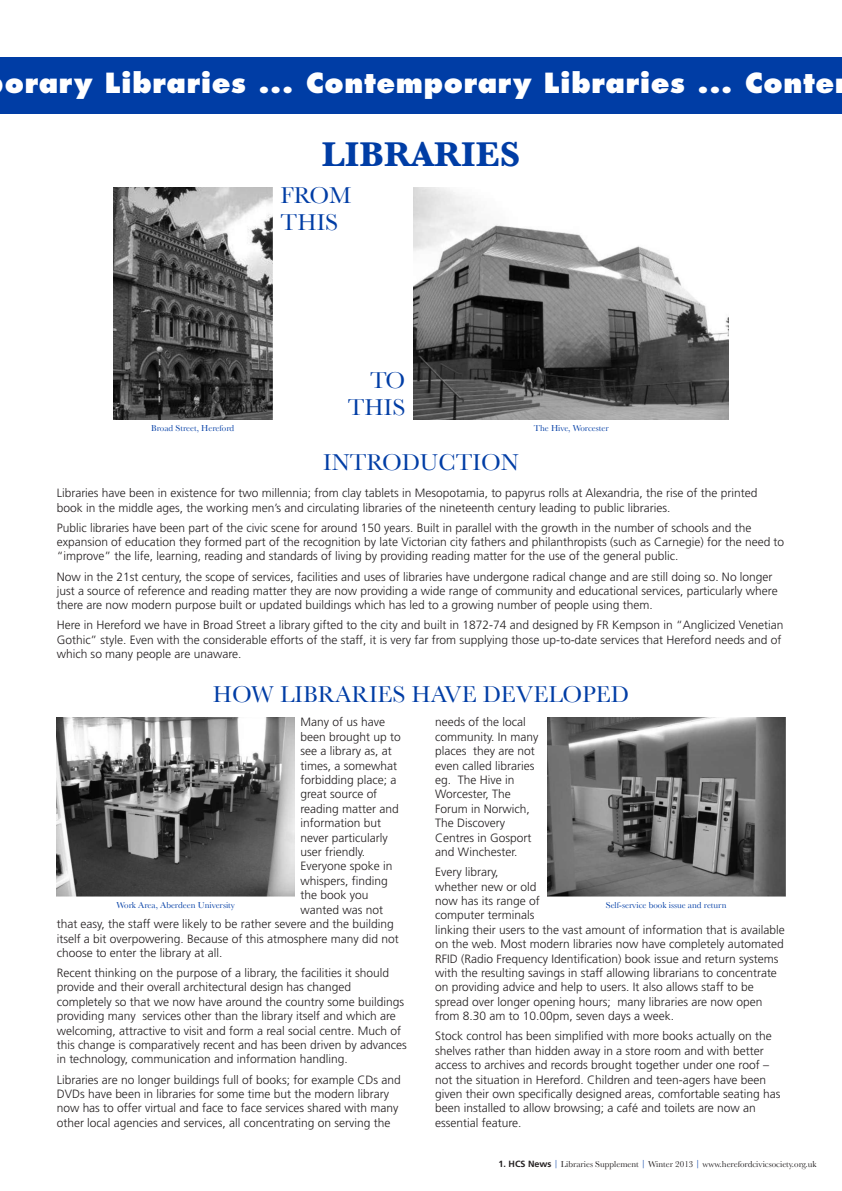
<style>
.page{position:relative;width:842px;height:1191px;background:#fff}
.page>*{position:absolute;margin:0;border:0;box-sizing:border-box;transform-origin:0 0}
.t1{font:700 36px "Baskerville";color:#003da5}
.t2{font:800 27px "Futura";letter-spacing:.025em;color:#fff}
.t3{font:24px/27px "Baskerville";color:#003da5}
.t4{font:300 12px/14.4px "Frutiger";color:#231f20}
.t5{font:9px "Baskerville";color:#003da5}
.t6{font:9px "Baskerville";color:#231f20}
.s1{font-family:"Frutiger LT";font-weight:700}
.s2{color:#003da5}
</style>
<div class="page">
<img style="left:113px;top:187px;width:159px;height:233px">
<img style="left:414px;top:187px;width:315px;height:233px">
<div style="left:0;top:57px;width:842px;height:56px;background:#003da5"></div>
<img style="left:57px;top:717px;width:238px;height:179px">
<img style="left:547px;top:717px;width:238px;height:179px">
<h2 class="t2" style="left:5px;top:71px;width:831px">orary Libraries ... Contemporary Libraries ... Conte</h2>
<h1 class="t1" style="left:322px;top:134px;width:199px">LIBRARIES</h1>
<h3 class="t3" style="left:281px;top:182px;width:72px">FrOm<br>THIS</h3>
<h3 class="t3" style="left:348px;top:366px;width:59px;text-align:right">TO<br>THIS</h3>
<p class="t5" style="left:151px;top:423px;width:85px">Broad Street, Hereford</p>
<p class="t5" style="left:534px;top:423px;width:76px">The Hive, Worcester</p>
<h3 class="t3" style="left:323px;top:448px;width:197px">INTrODUCTION</h3>
<p class="t4" style="left:57px;top:487px;width:702px">Libraries have been in existence for two millennia; from clay tablets in Mesopotamia, to papyrus rolls at Alexandria, the rise of the printed book in the middle ages, the working men’s and circulating libraries of the nineteenth century leading to public libraries.</p>
<p class="t4" style="left:57px;top:521px;width:729px">Public libraries have been part of the civic scene for around 150 years. Built in parallel with the growth in the number of schools and the expansion of education they formed part of the recognition by late Victorian city fathers and philanthropists (such as Carnegie) for the need to “improve” the life, learning, reading and standards of living by providing reading matter for the use of the general public.</p>
<p class="t4" style="left:57px;top:570px;width:722px">Now in the 21st century, the scope of services, facilities and uses of libraries have undergone radical change and are still doing so. No longer just a source of reference and reading matter they are now providing a wide range of community and educational services, particularly where there are now modern purpose built or updated buildings which has led to a growing number of people using them.</p>
<p class="t4" style="left:57px;top:619px;width:728px">Here in Hereford we have in Broad Street a library gifted to the city and built in 1872-74 and designed by FR Kempson in “Anglicized Venetian<br>Gothic” style. Even with the considerable efforts of the staff, it is very far from supplying those up-to-date services that Hereford needs and of which so many people are unaware.</p>
<h3 class="t3" style="left:213px;top:681px;width:417px">HOW LIBrArIES HAVE DEVELOPED</h3>
<p class="t4" style="left:300px;top:716px;width:86px">Many of us have</p>
<p class="t4" style="left:300px;top:730px;width:102px">been brought up to</p>
<p class="t4" style="left:300px;top:745px;width:93px">see a library as, at</p>
<p class="t4" style="left:300px;top:759px;width:98px">times, a somewhat</p>
<p class="t4" style="left:300px;top:773px;width:97px">forbidding place; a</p>
<p class="t4" style="left:300px;top:788px;width:78px">great source of</p>
<p class="t4" style="left:300px;top:802px;width:100px">reading matter and</p>
<p class="t4" style="left:300px;top:817px;width:82px">information but</p>
<p class="t4" style="left:300px;top:831px;width:89px">never particularly</p>
<p class="t4" style="left:300px;top:845px;width:66px">user friendly.</p>
<p class="t4" style="left:300px;top:860px;width:93px">Everyone spoke in</p>
<p class="t4" style="left:300px;top:874px;width:89px">whispers, finding</p>
<p class="t4" style="left:300px;top:889px;width:69px">the book you</p>
<p class="t4" style="left:300px;top:903px;width:84px">wanted was not</p>
<p class="t4" style="left:57px;top:917px;width:339px">that easy, the staff were likely to be rather severe and the building</p>
<p class="t4" style="left:57px;top:932px;width:344px">itself a bit overpowering. Because of this atmosphere many did not</p>
<p class="t4" style="left:57px;top:946px;width:167px">choose to enter the library at all.</p>
<p class="t4" style="left:57px;top:966px;width:352px">Recent thinking on the purpose of a library, the facilities it should provide and their overall architectural design has changed completely so that we now have around the country some buildings providing many services other than the library itself and which are welcoming, attractive to visit and form a real social centre. Much of this change is comparatively recent and has been driven by advances in technology, communication and information handling.</p>
<p class="t4" style="left:57px;top:1073px;width:346px">Libraries are no longer buildings full of books; for example CDs and DVDs have been in libraries for some time but the modern library now has to offer virtual and face to face services shared with many other local agencies and services, all concentrating on serving the</p>
<p class="t4" style="left:435px;top:716px;width:105px">needs of the local community. In many places they are not even called libraries eg. The Hive in<br>Worcester, The<br>Forum in Norwich,<br>The Discovery<br>Centres in Gosport and Winchester.</p>
<p class="t4" style="left:435px;top:865px;width:351px">Every library,<br>whether new or old<br>now has its range of<br>computer terminals<br>linking their users to the vast amount of information that is available on the web. Most modern libraries now have completely automated RFID (Radio Frequency Identification) book issue and return systems with the resulting savings in staff allowing librarians to concentrate on providing advice and help to users. It also allows staff to be spread over longer opening hours; many libraries are now open from 8.30 am to 10.00pm, seven days a week.</p>
<p class="t4" style="left:435px;top:1029px;width:347px">Stock control has been simplified with more books actually on the shelves rather than hidden away in a store room and with better access to archives and records brought together under one roof – not the situation in Hereford. Children and teen-agers have been given their own specifically designed areas, comfortable seating has been installed to allow browsing; a café and toilets are now an essential feature.</p>
<p class="t5" style="left:117px;top:899px;width:120px">Work Area, Aberdeen University</p>
<p class="t5" style="left:606px;top:899px;width:122px">Self-service book issue and return</p>
<p class="t6" style="left:499px;top:1158px;width:319px"><span class="s1">1. HCS News</span> <span class="s2">|</span> Libraries Supplement <span class="s2">|</span> Winter 2013 <span class="s2">|</span> www.herefordcivicsociety.org.uk</p>
</div>
